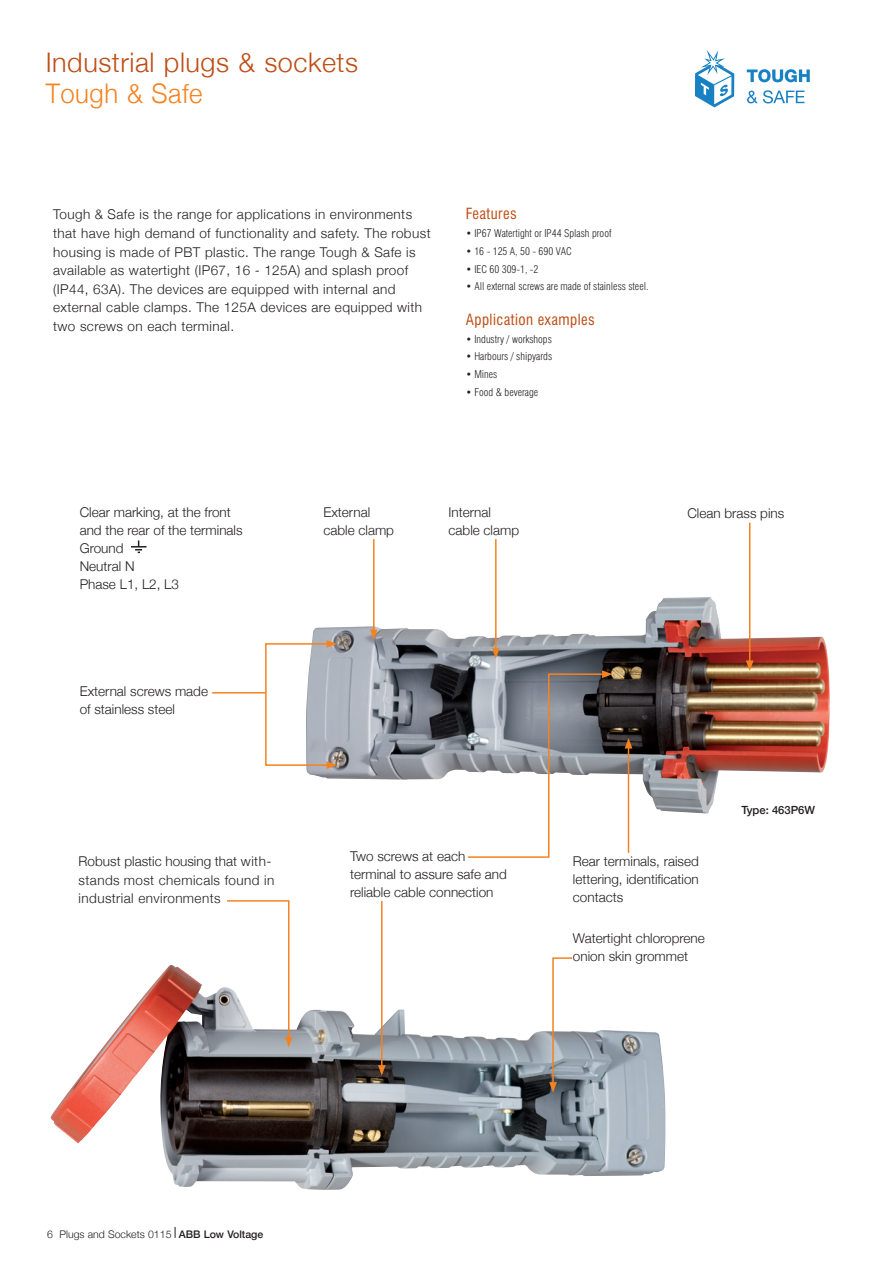
<style>
.page{position:relative;width:893px;height:1264px;background:#fff}
.page>*{position:absolute;margin:0;border:0;box-sizing:border-box;transform-origin:0 0}
.t1{font:300 27px "Helvetica Neue";letter-spacing:.02em;color:#be4e16}
.t2{font:300 27px "Helvetica Neue";letter-spacing:.02em;color:#f58220;scale:.95 1}
.t3{font:condensed 15px "Swiss 721 BT";letter-spacing:.03em;color:#be4e16}
.t4{font:300 13.5px/18.6px "Helvetica Neue";letter-spacing:.03em;color:#231f20}
.t5{font:300 13.5px/18px "Helvetica Neue";color:#231f20}
.t6{font:500 11.25px "Helvetica Neue";color:#231f20}
.t7{font:300 condensed 10.5px "Swiss 721 BT";color:#231f20}
.t8{font:300 10.5px "Helvetica Neue";color:#231f20}
.s1{font-weight:500}
</style>
<div class="page">
<img style="left:306px;top:597px;width:524px;height:216px">
<img style="left:50px;top:966px;width:616px;height:223px">
<svg style="left:131px;top:540px;width:15px;height:13px"></svg>
<div style="left:265px;top:643px;width:65px;height:123px;border:2px solid #f58220"></div>
<svg style="left:326px;top:640px;width:11px;height:7px"></svg>
<svg style="left:326px;top:761px;width:11px;height:8px"></svg>
<hr style="left:212px;top:692px;width:53px;height:1px;background:#f58220">
<hr style="left:373px;top:539px;width:1px;height:93px;background:#f58220">
<svg style="left:370px;top:629px;width:7px;height:11px"></svg>
<hr style="left:495px;top:539px;width:1px;height:111px;background:#f58220">
<svg style="left:492px;top:648px;width:7px;height:11px"></svg>
<hr style="left:749px;top:522px;width:1px;height:141px;background:#f58220">
<svg style="left:746px;top:660px;width:7px;height:11px"></svg>
<hr style="left:627px;top:746px;width:2px;height:107px;background:#f58220">
<svg style="left:624px;top:738px;width:8px;height:10px"></svg>
<svg style="left:466px;top:670px;width:146px;height:188px"></svg>
<hr style="left:381px;top:901px;width:1px;height:166px;background:#f58220">
<svg style="left:378px;top:1065px;width:7px;height:10px"></svg>
<svg style="left:549px;top:957px;width:24px;height:135px"></svg>
<svg style="left:225px;top:900px;width:67px;height:147px"></svg>
<svg style="left:746px;top:69px;width:63px;height:13px"></svg>
<svg style="left:747px;top:91px;width:10px;height:12px"></svg>
<svg style="left:763px;top:90px;width:41px;height:13px"></svg>
<svg style="left:695px;top:50px;width:39px;height:57px"></svg>
<h1 class="t1" style="left:46px;top:40px;width:314px">Industrial plugs &amp; sockets</h1>
<h1 class="t2" style="left:46px;top:72px;width:167px">Tough &amp; Safe</h1>
<p class="t4" style="left:53px;top:204px;width:379px">Tough &amp; Safe is the range for applications in environments that have high demand of functionality and safety. The robust housing is made of PBT plastic. The range Tough &amp; Safe is available as watertight (IP67, 16 - 125A) and splash proof (IP44, 63A). The devices are equipped with internal and external cable clamps. The 125A devices are equipped with two screws on each terminal.</p>
<p class="t3" style="left:466px;top:205px;width:52px">Features</p>
<p class="t7" style="left:466px;top:227px;width:147px">• IP67 Watertight or IP44 Splash proof</p>
<p class="t7" style="left:466px;top:245px;width:107px">• 16 - 125 A, 50 - 690 VAC</p>
<p class="t7" style="left:466px;top:262px;width:74px">• IEC 60 309-1, -2</p>
<p class="t7" style="left:466px;top:280px;width:184px">• All external screws are made of stainless steel.</p>
<p class="t3" style="left:466px;top:310px;width:131px">Application examples</p>
<p class="t7" style="left:466px;top:332px;width:88px">• Industry / workshops</p>
<p class="t7" style="left:466px;top:350px;width:88px">• Harbours / shipyards</p>
<p class="t7" style="left:466px;top:368px;width:33px">• Mines</p>
<p class="t7" style="left:466px;top:386px;width:74px">• Food &amp; beverage</p>
<p class="t5" style="left:80px;top:502px;width:164px">Clear marking, at the front and the rear of the terminals<br>Ground<br>Neutral N<br>Phase L1, L2, L3</p>
<p class="t5" style="left:80px;top:681px;width:130px">External screws made of stainless steel</p>
<p class="t5" style="left:323px;top:502px;width:72px">External cable clamp</p>
<p class="t5" style="left:448px;top:502px;width:72px">Internal cable clamp</p>
<p class="t5" style="left:687px;top:503px;width:98px">Clean brass pins</p>
<p class="t6" style="left:741px;top:800px;width:75px">Type: 463P6W</p>
<p class="t4" style="left:79px;top:851px;width:197px">Robust plastic housing that with&shy;stands most chemicals found in industrial environments</p>
<p class="t5" style="left:350px;top:846px;width:158px">Two screws at each terminal to assure safe and reliable cable connection</p>
<p class="t4" style="left:573px;top:851px;width:127px;line-height:18px;text-align:justify">Rear terminals, raised lettering, identification contacts</p>
<p class="t5" style="left:573px;top:928px;width:133px">Watertight chloroprene onion skin grommet</p>
<p class="t8" style="left:47px;top:1225px;width:218px">6 Plugs and Sockets 0115 <span class="s1">ABB Low Voltage</span></p>
</div>
